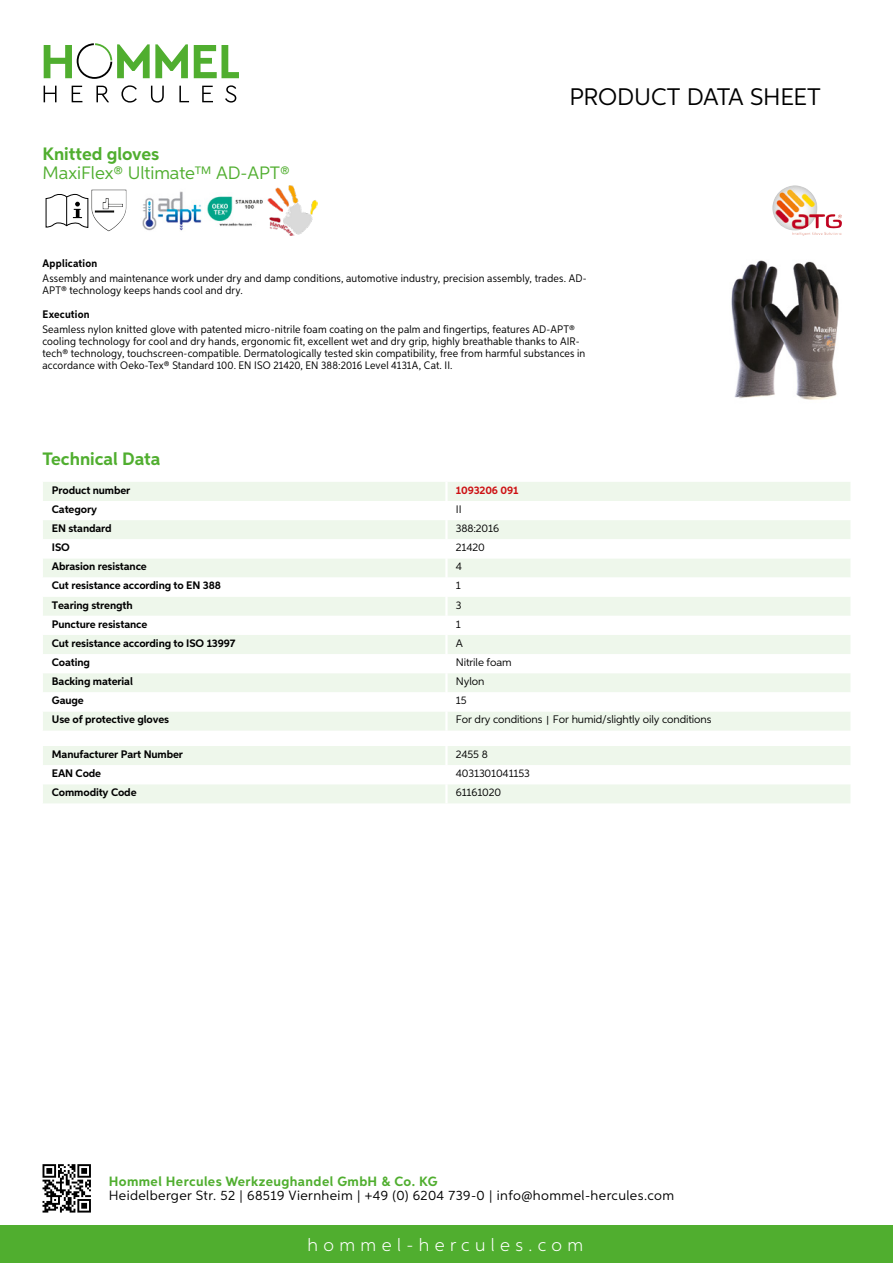
<style>
.page{position:relative;width:893px;height:1263px;background:#fff}
.page>*{position:absolute;margin:0;border:0;box-sizing:border-box;transform-origin:0 0}
.t1{font:24px "Aspira";letter-spacing:-.01em;color:#000}
.t2{font:700 18px "Aspira";color:#50ae2f}
.t3{font:18px "Aspira";color:#50ae2f}
.t4{font:300 18px "Aspira";letter-spacing:.3em;color:#fff}
.t5{font:13.5px "Aspira";letter-spacing:.03em;color:#000}
.t6{font:700 13.5px "Aspira";letter-spacing:.03em;color:#50ae2f}
.t7{font:10.95px/12px "Aspira Nar";letter-spacing:.015em;color:#000}
.t8{font:700 10.95px "Aspira";letter-spacing:-.01em;color:#000}
.t9{font:10.95px "Aspira";letter-spacing:-.01em;color:#000}
.t10{font:700 10.95px "Aspira Nar";letter-spacing:.015em;color:#000}
.t11{font:700 10.95px "Aspira";letter-spacing:-.01em;color:#cd1013}
.s1{font-family:"Wuerth Global";font-size:10.5px}
</style>
<div class="page">
<div style="left:0;top:1226px;width:893px;height:37px;background:#50ae2f"></div>
<svg style="left:43px;top:1164px;width:48px;height:48px"></svg>
<svg style="left:194px;top:45px;width:45px;height:33px"></svg>
<svg style="left:44px;top:43px;width:144px;height:36px"></svg>
<svg style="left:44px;top:86px;width:13px;height:16px"></svg>
<svg style="left:72px;top:86px;width:10px;height:16px"></svg>
<svg style="left:96px;top:86px;width:13px;height:16px"></svg>
<svg style="left:121px;top:85px;width:16px;height:18px"></svg>
<svg style="left:151px;top:86px;width:13px;height:17px"></svg>
<svg style="left:179px;top:86px;width:10px;height:16px"></svg>
<svg style="left:202px;top:86px;width:11px;height:16px"></svg>
<svg style="left:225px;top:85px;width:11px;height:18px"></svg>
<div style="left:43px;top:482px;width:807px;height:249px;background:#eef7eb"></div>
<svg style="left:43px;top:501px;width:807px;height:210px"></svg>
<hr style="left:445px;top:482px;width:3px;height:19px;background:#fff">
<hr style="left:445px;top:501px;width:3px;height:19px;background:#fff">
<hr style="left:445px;top:520px;width:3px;height:19px;background:#fff">
<hr style="left:445px;top:539px;width:3px;height:19px;background:#fff">
<hr style="left:445px;top:558px;width:3px;height:19px;background:#fff">
<hr style="left:445px;top:577px;width:3px;height:20px;background:#fff">
<hr style="left:445px;top:597px;width:3px;height:19px;background:#fff">
<hr style="left:445px;top:616px;width:3px;height:19px;background:#fff">
<hr style="left:445px;top:635px;width:3px;height:19px;background:#fff">
<hr style="left:445px;top:654px;width:3px;height:19px;background:#fff">
<hr style="left:445px;top:673px;width:3px;height:19px;background:#fff">
<hr style="left:445px;top:692px;width:3px;height:19px;background:#fff">
<hr style="left:445px;top:711px;width:3px;height:20px;background:#fff">
<svg style="left:43px;top:746px;width:807px;height:57px"></svg>
<hr style="left:445px;top:784px;width:3px;height:19px;background:#fff">
<svg style="left:46px;top:193px;width:42px;height:35px"></svg>
<img style="left:91px;top:189px;width:8px;height:35px">
<img style="left:142px;top:191px;width:60px;height:40px">
<img style="left:207px;top:196px;width:56px;height:30px">
<img style="left:268px;top:185px;width:50px;height:50px">
<img style="left:731px;top:260px;width:108px;height:140px">
<img style="left:772px;top:185px;width:70px;height:50px">
<h2 class="t2" style="left:43px;top:142px;width:118px">Knitted gloves</h2>
<h2 class="t3" style="left:43px;top:162px;width:249px">MaxiFlex® U ltimate™ AD -APT®</h2>
<h1 class="t1" style="left:569px;top:82px;width:253px">Product data sh eet</h1>
<p class="t10" style="left:43px;top:257px;width:56px">Application</p>
<p class="t7" style="left:43px;top:273px;width:546px">Assembly and maintenance work under dry and damp conditions, automotive industry, precision assembly, trades. AD-<br>APT® technology keeps hands cool and dry.</p>
<p class="t10" style="left:43px;top:307px;width:49px">Execution</p>
<p class="t7" style="left:43px;top:323px;width:544px">Seamless nylon knitted glove with patented micro-nitrile foam coating on the palm and fingertips, features AD-APT® cooling technology for cool and dry hands, ergonomic fit, excellent wet and dry grip, highly breathable thanks to AIR&shy;tech® technology, touchscreen-compatible. Dermatologically tested skin compatibility, free from harmful substances in accordance with Oeko-Tex® Standard 100. EN ISO 21420, EN 388:2016 Level 4131A, Cat. II.</p>
<h2 class="t2" style="left:43px;top:448px;width:120px">Technical Data</h2>
<p class="t8" style="left:52px;top:483px;width:80px">Product number</p>
<p class="t11" style="left:456px;top:483px;width:64px">1093206 091</p>
<p class="t8" style="left:52px;top:502px;width:47px">Category</p>
<p class="t9" style="left:456px;top:502px;width:7px">II</p>
<p class="t8" style="left:52px;top:521px;width:61px">EN standard</p>
<p class="t9" style="left:456px;top:522px;width:45px">388:2016</p>
<p class="t8" style="left:52px;top:541px;width:19px">ISO</p>
<p class="t9" style="left:456px;top:541px;width:30px">21420</p>
<p class="t8" style="left:52px;top:560px;width:97px">Abrasion resistance</p>
<p class="t9" style="left:456px;top:560px;width:8px">4</p>
<p class="t8" style="left:52px;top:579px;width:171px">Cut resistance according to EN 388</p>
<p class="t9" style="left:456px;top:579px;width:7px">1</p>
<p class="t8" style="left:52px;top:598px;width:82px">Tearing strength</p>
<p class="t9" style="left:456px;top:598px;width:7px">3</p>
<p class="t8" style="left:52px;top:617px;width:97px">Puncture resistance</p>
<p class="t9" style="left:456px;top:617px;width:7px">1</p>
<p class="t8" style="left:52px;top:636px;width:185px">Cut resistance according to ISO 13997</p>
<p class="t9" style="left:456px;top:636px;width:8px">A</p>
<p class="t8" style="left:52px;top:655px;width:40px">Coating</p>
<p class="t9" style="left:456px;top:655px;width:57px">Nitrile foam</p>
<p class="t8" style="left:52px;top:675px;width:83px">Backing material</p>
<p class="t9" style="left:456px;top:675px;width:30px">Nylon</p>
<p class="t8" style="left:52px;top:694px;width:33px">Gauge</p>
<p class="t9" style="left:456px;top:694px;width:12px">15</p>
<p class="t8" style="left:52px;top:713px;width:119px">Use of protective gloves</p>
<p class="t9" style="left:456px;top:713px;width:257px">For dry conditions <span class="s1">|</span> For humid/slightly oily conditions</p>
<p class="t8" style="left:52px;top:747px;width:133px">Manufacturer Part Number</p>
<p class="t9" style="left:456px;top:747px;width:34px">2455 8</p>
<p class="t8" style="left:52px;top:766px;width:51px">EAN Code</p>
<p class="t9" style="left:456px;top:767px;width:76px">4031301041153</p>
<p class="t8" style="left:52px;top:786px;width:86px">Commodity Code</p>
<p class="t9" style="left:456px;top:786px;width:47px">61161020</p>
<p class="t6" style="left:109px;top:1172px;width:330px">Hommel Hercules Werkzeughandel GmbH &amp; Co. KG</p>
<p class="t5" style="left:109px;top:1187px;width:567px">Heidelberger Str. 52 | 68519 Viernheim | +49 (0) 6204 739-0 | info@hommel-hercules.com</p>
<h2 class="t4" style="left:307px;top:1234px;width:277px">hommel-hercules.com</h2>
</div>
